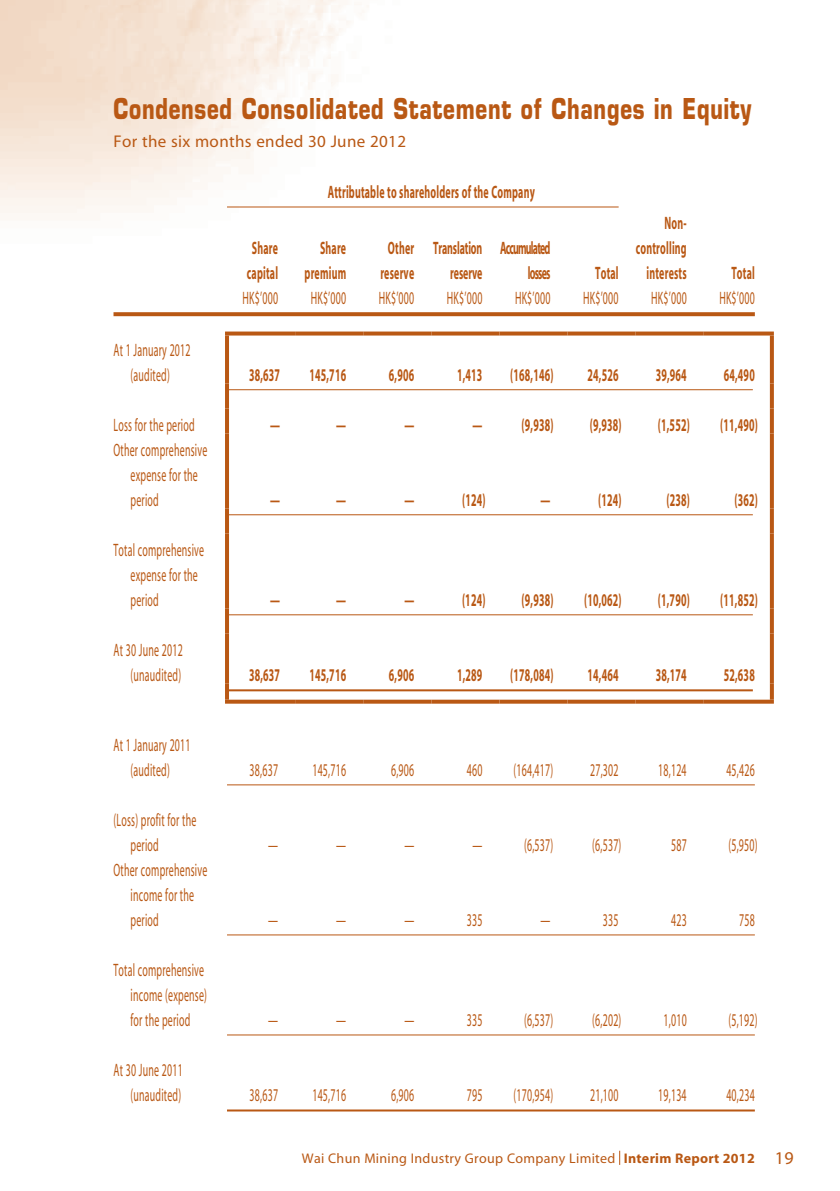
<style>
.page{position:relative;width:840px;height:1191px;background:#fff}
.page>*{position:absolute;margin:0;border:0;box-sizing:border-box;transform-origin:0 0}
.t1{font:700 28px "Eurostile";letter-spacing:.035em;color:#b95814;scale:.73 1}
.t2{font:18px/25px "Myriad";letter-spacing:.02em;color:#b95814;scale:.55 1}
.t3{font:700 18px/25px "Myriad";letter-spacing:.02em;color:#b95814;text-align:right;scale:.55 1}
.t4{font:700 18px/25px "Myriad";letter-spacing:-.01em;color:#b95814;text-align:right;scale:.55 1}
.t5{font:700 18px/25px "Myriad";letter-spacing:-.08em;color:#b95814;text-align:right;scale:.55 1}
.t6{font:17px "Myriad";letter-spacing:.02em;color:#b95814}
.t7{font:14px "Myriad";letter-spacing:.02em;color:#b95814}
.s1{font-weight:700}
.s2{font-size:18px}
</style>
<div class="page">
<img style="left:0;top:0;width:774px;height:1165px">
<svg style="left:619px;top:1150px;width:1px;height:14px"></svg>
<svg style="left:225px;top:331px;width:70px;height:4px"></svg>
<hr style="left:225px;top:335px;width:4px;height:48px;background:#b95814">
<svg style="left:295px;top:331px;width:68px;height:4px"></svg>
<svg style="left:363px;top:331px;width:68px;height:4px"></svg>
<svg style="left:431px;top:331px;width:68px;height:4px"></svg>
<svg style="left:499px;top:331px;width:68px;height:4px"></svg>
<svg style="left:567px;top:331px;width:68px;height:4px"></svg>
<svg style="left:635px;top:331px;width:68px;height:4px"></svg>
<svg style="left:703px;top:331px;width:70px;height:4px"></svg>
<svg style="left:769px;top:335px;width:4px;height:48px"></svg>
<hr style="left:225px;top:383px;width:4px;height:25px;background:#b95814">
<svg style="left:769px;top:383px;width:4px;height:25px"></svg>
<hr style="left:225px;top:408px;width:4px;height:25px;background:#b95814">
<svg style="left:769px;top:408px;width:4px;height:25px"></svg>
<hr style="left:225px;top:433px;width:4px;height:75px;background:#b95814">
<svg style="left:769px;top:433px;width:4px;height:75px"></svg>
<hr style="left:225px;top:508px;width:4px;height:25px;background:#b95814">
<svg style="left:769px;top:508px;width:4px;height:25px"></svg>
<hr style="left:225px;top:533px;width:4px;height:75px;background:#b95814">
<svg style="left:769px;top:533px;width:4px;height:75px"></svg>
<hr style="left:225px;top:608px;width:4px;height:25px;background:#b95814">
<svg style="left:769px;top:608px;width:4px;height:25px"></svg>
<hr style="left:225px;top:633px;width:4px;height:50px;background:#b95814">
<svg style="left:769px;top:633px;width:4px;height:50px"></svg>
<hr style="left:225px;top:683px;width:4px;height:16px;background:#b95814">
<svg style="left:769px;top:683px;width:4px;height:16px"></svg>
<svg style="left:225px;top:699px;width:70px;height:4px"></svg>
<svg style="left:295px;top:699px;width:68px;height:4px"></svg>
<svg style="left:363px;top:699px;width:68px;height:4px"></svg>
<svg style="left:431px;top:699px;width:68px;height:4px"></svg>
<svg style="left:499px;top:699px;width:68px;height:4px"></svg>
<svg style="left:567px;top:699px;width:68px;height:4px"></svg>
<svg style="left:635px;top:699px;width:68px;height:4px"></svg>
<svg style="left:703px;top:699px;width:70px;height:4px"></svg>
<hr style="left:227px;top:206px;width:391px;height:1px;background:#b95814">
<svg style="left:113px;top:312px;width:641px;height:4px;background:#bc601f"></svg>
<hr style="left:227px;top:389px;width:525px;height:1px;background:#b95814">
<hr style="left:227px;top:514px;width:525px;height:1px;background:#b95814">
<hr style="left:227px;top:614px;width:525px;height:1px;background:#b95814">
<hr style="left:227px;top:689px;width:525px;height:2px;background:#b95814">
<hr style="left:227px;top:784px;width:527px;height:1px;background:#b95814">
<hr style="left:227px;top:934px;width:527px;height:1px;background:#b95814">
<hr style="left:227px;top:1034px;width:527px;height:1px;background:#b95814">
<hr style="left:227px;top:1109px;width:527px;height:2px;background:#b95814">
<h1 class="t1" style="left:113px;top:91px;width:874px">Condensed Consolidated Statement of Changes in Equity</h1>
<p class="t6" style="left:113px;top:133px;width:294px">For the six months ended 30 June 2012</p>
<p class="t3" style="left:327px;top:180px;width:378px">Attributable to shareholders of the Company</p>
<p class="t3" style="left:247px;top:236px;width:58px;text-align:left">Share capital</p>
<p class="t3" style="left:304px;top:236px;width:77px">Share premium</p>
<p class="t3" style="left:380px;top:236px;width:63px;text-align:center">Other reserve</p>
<p class="t4" style="left:433px;top:236px;width:91px">Translation reserve</p>
<p class="t5" style="left:500px;top:236px;width:93px">Accumulated losses</p>
<p class="t3" style="left:635px;top:211px;width:94px">Non&shy;controlling interests</p>
<p class="t3" style="left:594px;top:261px;width:44px">Total</p>
<p class="t3" style="left:731px;top:261px;width:44px">Total</p>
<p class="t2" style="left:113px;top:338px;width:142px;text-align:center">At 1 January 2012 (audited)</p>
<p class="t2" style="left:242px;top:286px;width:66px">HK$’000</p>
<p class="t2" style="left:310px;top:286px;width:66px">HK$’000</p>
<p class="t2" style="left:378px;top:286px;width:66px">HK$’000</p>
<p class="t2" style="left:446px;top:286px;width:66px">HK$’000</p>
<p class="t2" style="left:515px;top:286px;width:66px">HK$’000</p>
<p class="t2" style="left:583px;top:286px;width:66px">HK$’000</p>
<p class="t2" style="left:651px;top:286px;width:66px">HK$’000</p>
<p class="t2" style="left:719px;top:286px;width:66px">HK$’000</p>
<p class="t3" style="left:249px;top:363px;width:58px">38,637</p>
<p class="t3" style="left:309px;top:363px;width:68px">145,716</p>
<p class="t3" style="left:389px;top:363px;width:48px">6,906</p>
<p class="t3" style="left:457px;top:363px;width:48px">1,413</p>
<p class="t3" style="left:510px;top:363px;width:80px">(168,146)</p>
<p class="t3" style="left:587px;top:363px;width:58px">24,526</p>
<p class="t3" style="left:655px;top:363px;width:58px">39,964</p>
<p class="t3" style="left:723px;top:363px;width:58px">64,490</p>
<p class="t2" style="left:113px;top:413px;width:149px">Loss for the period</p>
<p class="t3" style="left:270px;top:413px;width:20px">—</p>
<p class="t3" style="left:336px;top:413px;width:19px">—</p>
<p class="t3" style="left:404px;top:413px;width:19px">—</p>
<p class="t3" style="left:472px;top:413px;width:149px">— (9,938)</p>
<p class="t3" style="left:589px;top:413px;width:60px">(9,938)</p>
<p class="t3" style="left:657px;top:413px;width:60px">(1,552)</p>
<p class="t3" style="left:719px;top:413px;width:70px">(11,490)</p>
<p class="t2" style="left:130px;top:438px;width:141px;text-indent:-17px">Other comprehensive expense for the period</p>
<p class="t3" style="left:270px;top:488px;width:19px">—</p>
<p class="t3" style="left:336px;top:488px;width:19px">—</p>
<p class="t3" style="left:404px;top:488px;width:19px">—</p>
<p class="t3" style="left:462px;top:488px;width:44px">(124)</p>
<p class="t3" style="left:540px;top:488px;width:20px">—</p>
<p class="t3" style="left:598px;top:488px;width:44px">(124)</p>
<p class="t3" style="left:666px;top:488px;width:44px">(238)</p>
<p class="t3" style="left:734px;top:488px;width:44px">(362)</p>
<p class="t2" style="left:130px;top:538px;width:135px;text-indent:-17px">Total comprehensive expense for the period</p>
<p class="t2" style="left:113px;top:638px;width:127px;text-align:right">At 30 June 2012 (unaudited)</p>
<p class="t2" style="left:113px;top:733px;width:142px;text-align:center">At 1 January 2011 (audited)</p>
<p class="t2" style="left:130px;top:808px;width:121px;text-indent:-17px">(Loss) profit for the period</p>
<p class="t2" style="left:130px;top:858px;width:141px;text-indent:-17px">Other comprehensive income for the period</p>
<p class="t2" style="left:130px;top:958px;width:141px;text-indent:-17px">Total comprehensive income (expense) for the period</p>
<p class="t2" style="left:113px;top:1058px;width:127px;text-align:right">At 30 June 2011 (unaudited)</p>
<p class="t3" style="left:270px;top:588px;width:20px">—</p>
<p class="t3" style="left:336px;top:588px;width:19px">—</p>
<p class="t3" style="left:404px;top:588px;width:19px">—</p>
<p class="t3" style="left:462px;top:588px;width:44px">(124)</p>
<p class="t3" style="left:521px;top:588px;width:60px">(9,938)</p>
<p class="t3" style="left:583px;top:588px;width:70px">(10,062)</p>
<p class="t3" style="left:657px;top:588px;width:60px">(1,790)</p>
<p class="t3" style="left:719px;top:588px;width:70px">(11,852)</p>
<p class="t3" style="left:249px;top:663px;width:58px">38,637</p>
<p class="t3" style="left:309px;top:663px;width:68px">145,716</p>
<p class="t3" style="left:389px;top:663px;width:48px">6,906</p>
<p class="t3" style="left:457px;top:663px;width:48px">1,289</p>
<p class="t3" style="left:510px;top:663px;width:80px">(178,084)</p>
<p class="t3" style="left:587px;top:663px;width:58px">14,464</p>
<p class="t3" style="left:655px;top:663px;width:58px">38,174</p>
<p class="t3" style="left:723px;top:663px;width:58px">52,638</p>
<p class="t2" style="left:249px;top:758px;width:53px">38,637</p>
<p class="t2" style="left:312px;top:758px;width:63px">145,716</p>
<p class="t2" style="left:391px;top:758px;width:44px">6,906</p>
<p class="t2" style="left:466px;top:758px;width:30px">460</p>
<p class="t2" style="left:513px;top:758px;width:74px">(164,417)</p>
<p class="t2" style="left:589px;top:758px;width:53px">27,302</p>
<p class="t2" style="left:657px;top:758px;width:53px">18,124</p>
<p class="t2" style="left:726px;top:758px;width:53px">45,426</p>
<p class="t2" style="left:268px;top:833px;width:19px">—</p>
<p class="t2" style="left:336px;top:833px;width:19px">—</p>
<p class="t2" style="left:404px;top:833px;width:19px">—</p>
<p class="t2" style="left:472px;top:833px;width:148px">— (6,537)</p>
<p class="t2" style="left:592px;top:833px;width:55px">(6,537)</p>
<p class="t2" style="left:670px;top:833px;width:30px">587</p>
<p class="t2" style="left:728px;top:833px;width:55px">(5,950)</p>
<p class="t2" style="left:268px;top:908px;width:20px">—</p>
<p class="t2" style="left:336px;top:908px;width:19px">—</p>
<p class="t2" style="left:404px;top:908px;width:19px">—</p>
<p class="t2" style="left:466px;top:908px;width:30px">335</p>
<p class="t2" style="left:540px;top:908px;width:20px">—</p>
<p class="t2" style="left:602px;top:908px;width:30px">335</p>
<p class="t2" style="left:670px;top:908px;width:30px">423</p>
<p class="t2" style="left:738px;top:908px;width:30px">758</p>
<p class="t2" style="left:268px;top:1008px;width:20px">—</p>
<p class="t2" style="left:336px;top:1008px;width:19px">—</p>
<p class="t2" style="left:404px;top:1008px;width:19px">—</p>
<p class="t2" style="left:466px;top:1008px;width:30px">335</p>
<p class="t2" style="left:523px;top:1008px;width:55px">(6,537)</p>
<p class="t2" style="left:592px;top:1008px;width:55px">(6,202)</p>
<p class="t2" style="left:663px;top:1008px;width:44px">1,010</p>
<p class="t2" style="left:728px;top:1008px;width:55px">(5,192)</p>
<p class="t2" style="left:249px;top:1083px;width:53px">38,637</p>
<p class="t2" style="left:312px;top:1083px;width:63px">145,716</p>
<p class="t2" style="left:391px;top:1083px;width:44px">6,906</p>
<p class="t2" style="left:466px;top:1083px;width:30px">795</p>
<p class="t2" style="left:513px;top:1083px;width:74px">(170,954)</p>
<p class="t2" style="left:589px;top:1083px;width:53px">21,100</p>
<p class="t2" style="left:657px;top:1083px;width:53px">19,134</p>
<p class="t2" style="left:726px;top:1083px;width:53px">40,234</p>
<p class="t7" style="left:302px;top:1150px;width:493px">Wai Chun Mining Industry Group Company Limited <span class="s1">Interim Report 2012</span> <span class="s2">19</span></p>
</div>
